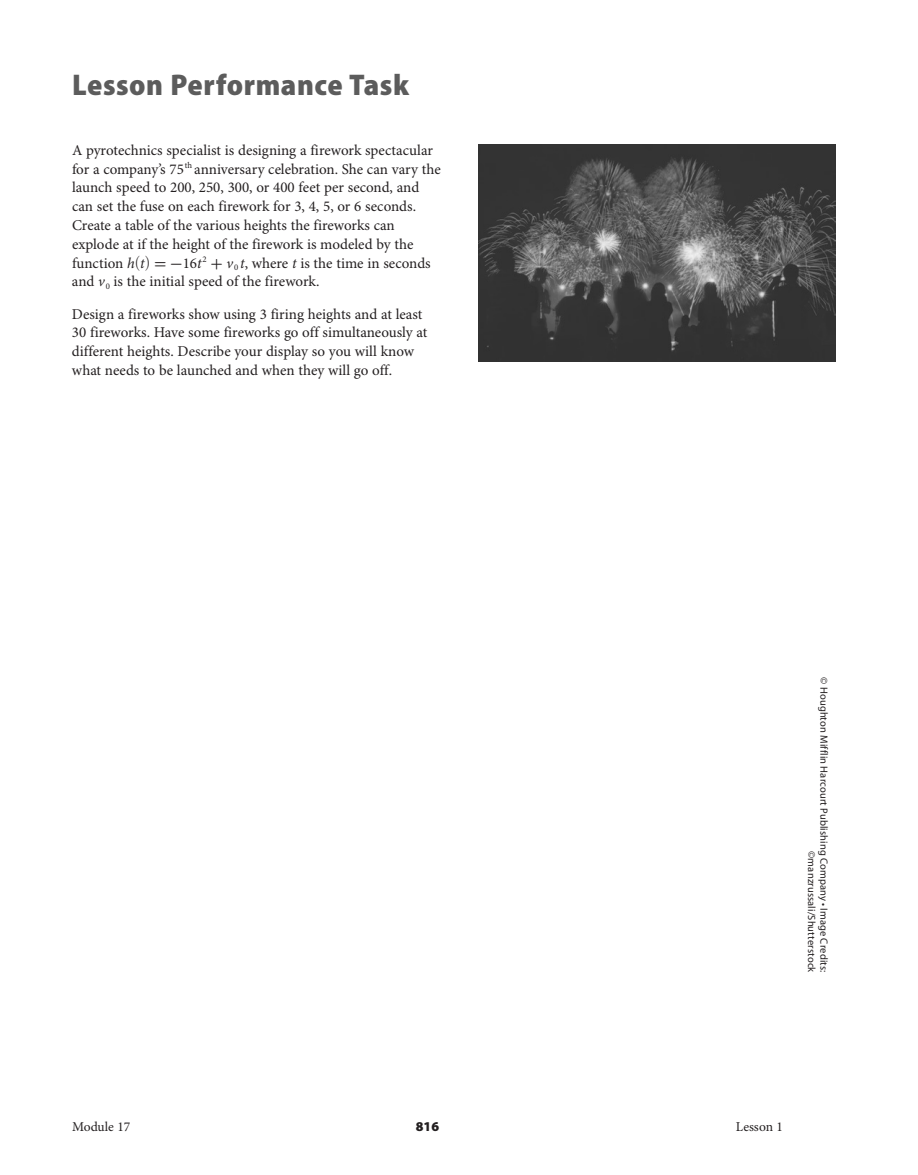
<style>
.page{position:relative;width:918px;height:1175px;background:#fff}
.page>*{position:absolute;margin:0;border:0;box-sizing:border-box;transform-origin:0 0}
.t1{font:900 semi-condensed 30px "Myriad Pro";letter-spacing:.02em;color:#5c5c5c}
.t2{font:15px/18.8px "Minion Pro";color:#231f20}
.t3{font:13.5px "Minion Pro";color:#231f20}
.t4{font:900 13.5px "Myriad Pro";color:#231f20}
.t5{font:10.5px/12.6px "Myriad Pro";letter-spacing:.01em;color:#231f20;text-align:right}
.s1{font-style:italic}
.s2{font-family:"Uni Math Plus";font-style:italic}
.s3{font-family:"Uni Math Plus";font-weight:700}
</style>
<div class="page">
<img style="left:479px;top:144px;width:356px;height:218px">
<h1 class="t1" style="left:72px;top:67px;width:339px">Lesson Performance Task</h1>
<p class="t2" style="left:72px;top:141px;width:370px">A pyrotechnics specialist is designing a firework spectacular for a company’s 75 <sup>th</sup> anniversary celebration. She can vary the launch speed to 200, 250, 300, or 400 feet per second, and can set the fuse on each firework for 3, 4, 5, or 6 seconds.<br>Create a table of the various heights the fireworks can explode at if the height of the firework is modeled by the function <span class="s1">h</span> <span class="s2">(</span><span class="s1">t</span><span class="s2">)</span> <span class="s3">= -</span>16 <span class="s1">t</span> <sup>2</sup> <span class="s3">+</span> <span class="s1">v</span> <sub>0</sub> <span class="s1">t</span>, where <span class="s1">t</span> is the time in seconds and <span class="s1">v</span> <sub>0</sub> is the initial speed of the firework.</p>
<p class="t2" style="left:72px;top:305px;width:357px">Design a fireworks show using 3 firing heights and at least 30 fireworks. Have some fireworks go off simultaneously at different heights. Describe your display so you will know what needs to be launched and when they will go off.</p>
<p class="t5" style="left:830px;top:677px;width:297px;rotate:90deg">© Houghton Mifflin Harcourt Publishing Company • Image Credits: ©manzrussali/Shutterstock</p>
<p class="t3" style="left:72px;top:1118px;width:60px">Module 17</p>
<p class="t4" style="left:416px;top:1118px;width:25px">816</p>
<p class="t3" style="left:736px;top:1118px;width:49px">Lesson 1</p>
</div>
